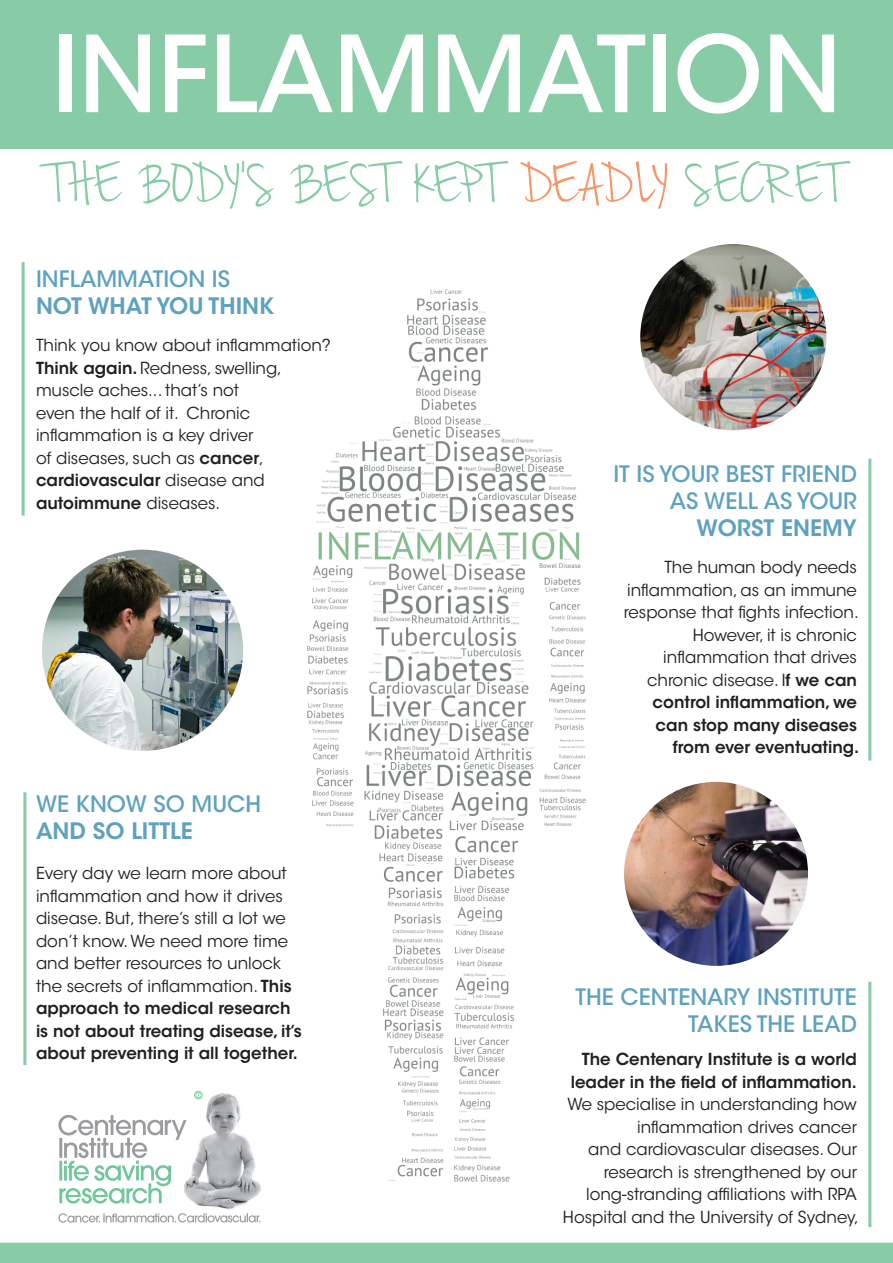
<style>
.page{position:relative;width:893px;height:1263px;background:#fff}
.page>*{position:absolute;margin:0;border:0;box-sizing:border-box;transform-origin:0 0}
.t1{font:500 105px "ITC Avant Garde Std";color:#fff}
.t2{font:58.5px "Jenna Sue";color:#87cca7}
.t3{font:500 22.5px/27px "ITC Avant Garde Std";color:#5ea2bf;text-align:right}
.t4{font:600 22.5px/27px "ITC Avant Garde Std";color:#5ea2bf}
.t5{font:16.5px/22.5px "ITC Avant Garde Std";color:#231f20}
.t6{font:600 16.5px "ITC Avant Garde Std";color:#231f20}
.s1{color:#f79668}
.s2{font-weight:500}
.s3{font-weight:600}
.s4{font-weight:400}
</style>
<div class="page">
<img style="left:187px;top:1090px;width:74px;height:119px">
<svg style="left:58px;top:1115px;width:129px;height:88px"></svg>
<svg style="left:58px;top:1213px;width:202px;height:10px"></svg>
<svg style="left:194px;top:1091px;width:9px;height:8px"></svg>
<img style="left:307px;top:289px;width:279px;height:893px">
<div style="left:1px;top:1px;width:891px;height:147px;background:#87cca7"></div>
<div style="left:0;top:0;width:893px;height:149px;border:2px solid #87cca7"></div>
<div style="left:0;top:1243px;width:893px;height:20px;background:#87cca7"></div>
<div style="left:22px;top:262px;width:3px;height:254px;border:2px solid #87cca7"></div>
<img style="left:42px;top:550px;width:201px;height:201px;border-radius:101px">
<div style="left:868px;top:459px;width:3px;height:301px;border:2px solid #87cca7"></div>
<img style="left:640px;top:244px;width:186px;height:186px;border-radius:93px">
<div style="left:23px;top:792px;width:3px;height:273px;border:2px solid #87cca7"></div>
<img style="left:624px;top:782px;width:184px;height:184px;border-radius:92px">
<div style="left:868px;top:982px;width:3px;height:245px;border:2px solid #87cca7"></div>
<p class="t1" style="left:51px;top:9px;width:792px">INFLAMMATION</p>
<p class="t2" style="left:51px;top:151px;width:793px">THE BODY’S BEST KEP T <span class="s1">DEADLY</span> SECRET</p>
<p class="t4" style="left:36px;top:265px;width:240px"><span class="s2">INFLAMMATION IS<br></span>NOT WHAT YOU THINK</p>
<p class="t5" style="left:36px;top:334px;width:297px">Think you know about inflammation?<br><span class="s3">Think again.</span> Redness, swelling, muscle aches... that’s not</p>
<p class="t5" style="left:36px;top:402px;width:216px">even the half of it. Chronic</p>
<p class="t5" style="left:36px;top:424px;width:230px">inflammation is a key driver of diseases, such as <span class="s3">cancer</span>, <span class="s3">cardiovascular</span> disease and</p>
<p class="t6" style="left:36px;top:492px;width:186px">autoimmune <span class="s4">diseases.</span></p>
<p class="t3" style="left:36px;top:791px;width:227px">WE KNOW SO MUCH</p>
<p class="t4" style="left:36px;top:817px;width:158px">AND SO LITTLE</p>
<p class="t5" style="left:36px;top:862px;width:267px">Every day we learn more about inflammation and how it drives disease. But, there’s still a lot we don’t know. We need more time and better resources to unlock the secrets of inflammation. <span class="s3">This approach to medical research is not about treating disease, it’s about preventing it all together.</span></p>
<p class="t3" style="left:613px;top:460px;width:245px">IT IS YOUR BEST FRIEND</p>
<p class="t3" style="left:670px;top:487px;width:189px">AS WELL AS YOUR<br><span class="s3">WORST ENEMY</span></p>
<p class="t5" style="left:624px;top:556px;width:237px;text-align:right">The human body needs inflammation, as an immune response that fights infection.<br>However, it is chronic inflammation that drives chronic disease. I<span class="s3">f we can control inflammation, we can stop many diseases from ever eventuating.</span></p>
<p class="t3" style="left:575px;top:984px;width:283px">THE CENTENARY INSTITUTE</p>
<p class="t3" style="left:688px;top:1011px;width:170px">TAKES THE LEAD</p>
<p class="t5" style="left:563px;top:1048px;width:297px;text-align:right"><span class="s3">The Centenary Institute is a world leader in the field of inflammation.<br></span>We specialise in understanding how inflammation drives cancer<br>and cardiovascular diseases. Our research is strengthened by our long-stranding affiliations with RPA Hospital and the University of Sydney,</p>
</div>
